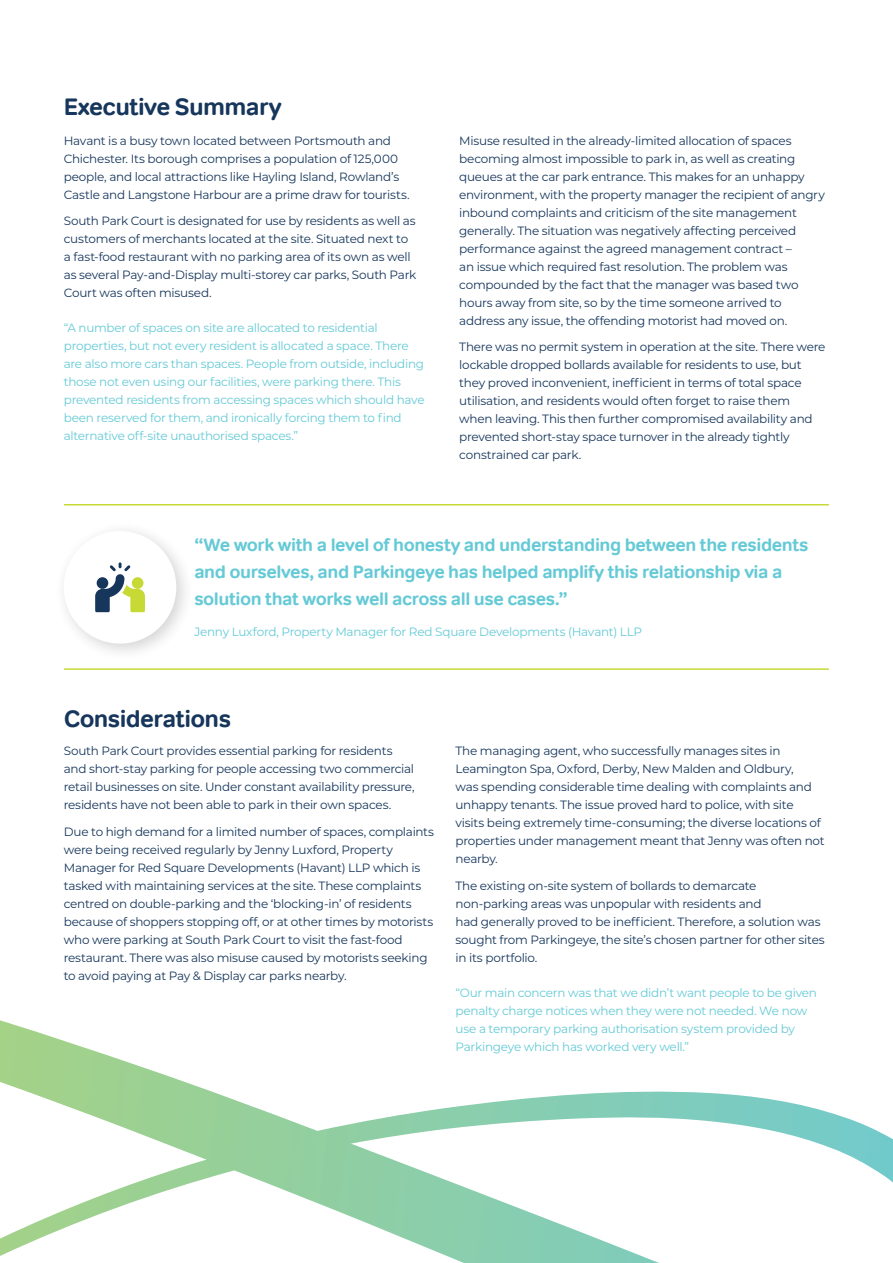
<style>
.page{position:relative;width:893px;height:1263px;background:#fff}
.page>*{position:absolute;margin:0;border:0;box-sizing:border-box;transform-origin:0 0}
.t1{font:700 24px "Tondo";letter-spacing:-.025em;color:#16365b}
.BIG_QUOTE{font:700 18px/27px "Tondo";letter-spacing:-.025em;color:#65cad6}
.BODY{font:12px/18px "Montserrat";letter-spacing:-.02em;color:#16365b}
.SMALL_QUOTE{font:12px/18px "Montserrat";letter-spacing:-.02em;color:#65cad6}
.QUOTE_MEMBER{font:12px "Montserrat";letter-spacing:-.02em;color:#65cad6}
</style>
<div class="page">
<svg style="left:0;top:1020px;width:893px;height:243px"></svg>
<hr style="left:65px;top:504px;width:763px;height:1px;background:#c7d935">
<hr style="left:65px;top:668px;width:763px;height:2px;background:#c7d935">
<div style="left:54px;top:521px;width:141px;height:141px;background:#231f20;opacity:.2"></div>
<div style="left:64px;top:531px;width:112px;height:113px;background:#fff;border-radius:50%"></div>
<svg style="left:95px;top:562px;width:50px;height:50px"></svg>
<p class="t1" style="left:64px;top:92px;width:219px">Executive Summary</p>
<p class="BODY" style="left:64px;top:131px;width:347px">Havant is a busy town located between Portsmouth and Chichester. Its borough comprises a population of 125,000 people, and local attractions like Hayling Island, Rowland’s Castle and Langstone Harbour are a prime draw for tourists.</p>
<p class="BODY" style="left:64px;top:212px;width:354px">South Park Court is designated for use by residents as well as customers of merchants located at the site. Situated next to a fast-food restaurant with no parking area of its own as well as several Pay-and-Display multi-storey car parks, South Park Court was often misused.</p>
<p class="SMALL_QUOTE" style="left:64px;top:319px;width:362px">“A number of spaces on site are allocated to residential properties, but not every resident is allocated a space. There are also more cars than spaces. People from outside, including those not even using our facilities, were parking there. This prevented residents from accessing spaces which should have been reserved for them, and ironically forcing them to find alternative off-site unauthorised spaces.”</p>
<p class="BODY" style="left:459px;top:131px;width:367px">Misuse resulted in the already-limited allocation of spaces becoming almost impossible to park in, as well as creating queues at the car park entrance. This makes for an unhappy environment, with the property manager the recipient of angry inbound complaints and criticism of the site management generally. The situation was negatively affecting perceived performance against the agreed management contract –<br>an issue which required fast resolution. The problem was compounded by the fact that the manager was based two hours away from site, so by the time someone arrived to address any issue, the offending motorist had moved on.</p>
<p class="BODY" style="left:459px;top:338px;width:368px">There was no permit system in operation at the site. There were lockable dropped bollards available for residents to use, but they proved inconvenient, inefficient in terms of total space utilisation, and residents would often forget to raise them when leaving. This then further compromised availability and prevented short-stay space turnover in the already tightly constrained car park.</p>
<p class="BIG_QUOTE" style="left:194px;top:531px;width:616px">“We work with a level of honesty and understanding between the residents and ourselves, and Parkingeye has helped amplify this relationship via a solution that works well across all use cases.”</p>
<p class="QUOTE_MEMBER" style="left:194px;top:623px;width:449px">Jenny Luxford, Property Manager for Red Square Developments (Havant) LLP</p>
<p class="t1" style="left:64px;top:704px;width:169px">Considerations</p>
<p class="BODY" style="left:64px;top:742px;width:352px">South Park Court provides essential parking for residents and short-stay parking for people accessing two commercial retail businesses on site. Under constant availability pressure, residents have not been able to park in their own spaces.</p>
<p class="BODY" style="left:64px;top:822px;width:372px">Due to high demand for a limited number of spaces, complaints were being received regularly by Jenny Luxford, Property Manager for Red Square Developments (Havant) LLP which is tasked with maintaining services at the site. These complaints centred on double-parking and the ‘blocking-in’ of residents because of shoppers stopping off, or at other times by motorists who were parking at South Park Court to visit the fast-food restaurant. There was also misuse caused by motorists seeking to avoid paying at Pay &amp; Display car parks nearby.</p>
<p class="BODY" style="left:455px;top:742px;width:371px">The managing agent, who successfully manages sites in Leamington Spa, Oxford, Derby, New Malden and Oldbury,<br>was spending considerable time dealing with complaints and unhappy tenants. The issue proved hard to police, with site visits being extremely time-consuming; the diverse locations of properties under management meant that Jenny was often not nearby.</p>
<p class="BODY" style="left:455px;top:876px;width:371px">The existing on-site system of bollards to demarcate non-parking areas was unpopular with residents and<br>had generally proved to be inefficient. Therefore, a solution was sought from Parkingeye, the site’s chosen partner for other sites in its portfolio.</p>
<p class="SMALL_QUOTE" style="left:455px;top:983px;width:363px">“Our main concern was that we didn’t want people to be given penalty charge notices when they were not needed. We now use a temporary parking authorisation system provided by Parkingeye which has worked very well.”</p>
</div>
